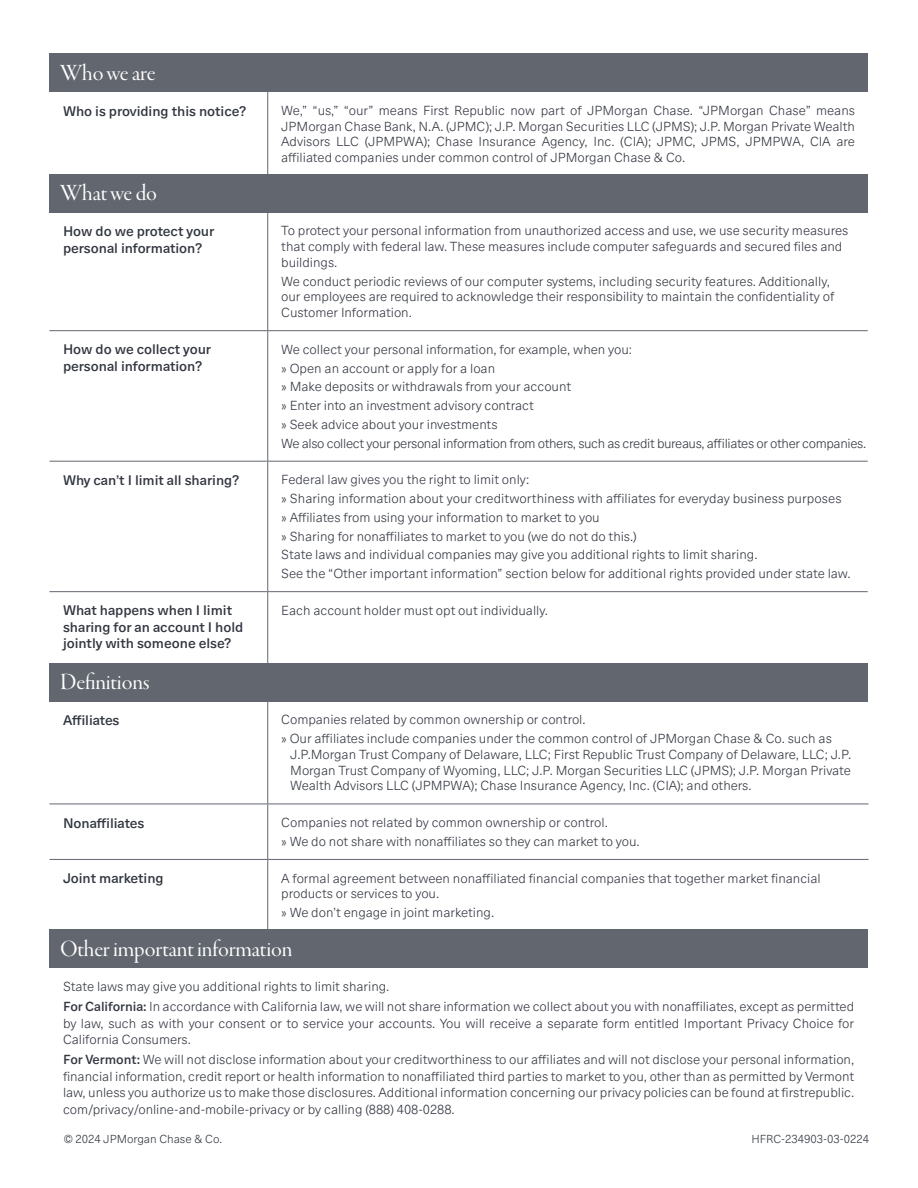
<style>
.page{position:relative;width:918px;height:1188px;background:#fff}
.page>*{position:absolute;margin:0;border:0;box-sizing:border-box;transform-origin:0 0}
.First_Disclosure_with_Rule__Superscript{font:24px "Garamond Premr Pro Disp";letter-spacing:-.005em;color:#fff}
.First_Disclosure_with_Rule__Superscript-2{font:500 13.5px/16.5px "FRB Neue Haas Unica";letter-spacing:-.005em;color:#323640}
.First_Disclosure_with_Rule__Superscript-3{font:300 12.75px/15.8px "FRB Neue Haas Unica";letter-spacing:-.005em;color:#323640}
.First_Disclosure_with_Rule__Superscript-4{font:300 12.75px "FRB Neue Haas Unica";letter-spacing:-.03em;color:#323640}
.Tracking_Number{font:300 11.25px "FRB Neue Haas Unica";letter-spacing:-.005em;color:#323640}
.s1{font-weight:500}
</style>
<div class="page">
<div style="left:50px;top:53px;width:818px;height:39px;background:#62666e"></div>
<div style="left:50px;top:174px;width:818px;height:38px;background:#62666e"></div>
<hr style="left:267px;top:212px;width:1px;height:118px;background:#62666e">
<hr style="left:50px;top:330px;width:218px;height:1px;background:#62666e">
<hr style="left:268px;top:330px;width:600px;height:1px;background:#62666e">
<hr style="left:267px;top:331px;width:1px;height:130px;background:#62666e">
<hr style="left:50px;top:461px;width:218px;height:1px;background:#62666e">
<hr style="left:268px;top:461px;width:600px;height:1px;background:#62666e">
<hr style="left:267px;top:462px;width:1px;height:129px;background:#62666e">
<hr style="left:50px;top:591px;width:218px;height:1px;background:#62666e">
<hr style="left:268px;top:591px;width:600px;height:1px;background:#62666e">
<hr style="left:267px;top:592px;width:1px;height:77px;background:#62666e">
<div style="left:50px;top:663px;width:818px;height:38px;background:#62666e"></div>
<hr style="left:267px;top:701px;width:1px;height:103px;background:#62666e">
<hr style="left:50px;top:804px;width:218px;height:1px;background:#62666e">
<hr style="left:268px;top:804px;width:600px;height:1px;background:#62666e">
<hr style="left:267px;top:804px;width:1px;height:55px;background:#62666e">
<hr style="left:50px;top:859px;width:218px;height:1px;background:#62666e">
<hr style="left:268px;top:859px;width:600px;height:1px;background:#62666e">
<hr style="left:267px;top:860px;width:1px;height:71px;background:#62666e">
<div style="left:50px;top:929px;width:818px;height:39px;background:#62666e"></div>
<hr style="left:267px;top:92px;width:1px;height:84px;background:#62666e">
<p class="First_Disclosure_with_Rule__Superscript" style="left:60px;top:60px;width:97px">Who we are</p>
<p class="First_Disclosure_with_Rule__Superscript-2" style="left:63px;top:103px;width:185px">Who is providing this notice?</p>
<p class="First_Disclosure_with_Rule__Superscript-3" style="left:281px;top:103px;width:575px;text-align:justify">We,” “us,” “our” means First Republic now part of JPMorgan Chase. “JPMorgan Chase” means JPMorgan Chase Bank, N.A. (JPMC); J.P. Morgan Securities LLC (JPMS); J.P. Morgan Private Wealth Advisors LLC (JPMPWA); Chase Insurance Agency, Inc. (CIA); JPMC, JPMS, JPMPWA, CIA are affiliated companies under common control of JPMorgan Chase &amp; Co.</p>
<p class="First_Disclosure_with_Rule__Superscript" style="left:60px;top:180px;width:99px">What we do</p>
<p class="First_Disclosure_with_Rule__Superscript-2" style="left:63px;top:223px;width:153px">How do we protect your personal information?</p>
<p class="First_Disclosure_with_Rule__Superscript-3" style="left:281px;top:223px;width:569px">To protect your personal information from unauthorized access and use, we use security measures that comply with federal law. These measures include computer safeguards and secured files and buildings.</p>
<p class="First_Disclosure_with_Rule__Superscript-3" style="left:281px;top:273px;width:555px">We conduct periodic reviews of our computer systems, including security features. Additionally, our employees are required to acknowledge their responsibility to maintain the confidentiality of<br>Customer Information.</p>
<p class="First_Disclosure_with_Rule__Superscript-2" style="left:63px;top:342px;width:150px">How do we collect your personal information?</p>
<p class="First_Disclosure_with_Rule__Superscript-3" style="left:281px;top:342px;width:352px">We collect your personal information, for example, when you:</p>
<p class="First_Disclosure_with_Rule__Superscript-3" style="left:281px;top:360px;width:215px">» Open an account or apply for a loan</p>
<p class="First_Disclosure_with_Rule__Superscript-3" style="left:281px;top:379px;width:291px">» Make deposits or withdrawals from your account</p>
<p class="First_Disclosure_with_Rule__Superscript-3" style="left:281px;top:398px;width:254px">» Enter into an investment advisory contract</p>
<p class="First_Disclosure_with_Rule__Superscript-3" style="left:281px;top:417px;width:218px">» Seek advice about your investments</p>
<p class="First_Disclosure_with_Rule__Superscript-4" style="left:281px;top:436px;width:586px">We also collect your personal information from others, such as credit bureaus, affiliates or other companies.</p>
<p class="First_Disclosure_with_Rule__Superscript-2" style="left:63px;top:472px;width:178px">Why can’t I limit all sharing?</p>
<p class="First_Disclosure_with_Rule__Superscript-3" style="left:281px;top:472px;width:249px">Federal law gives you the right to limit only:</p>
<p class="First_Disclosure_with_Rule__Superscript-3" style="left:281px;top:491px;width:562px">» Sharing information about your creditworthiness with affiliates for everyday business purposes</p>
<p class="First_Disclosure_with_Rule__Superscript-3" style="left:281px;top:510px;width:320px">» Affiliates from using your information to market to you</p>
<p class="First_Disclosure_with_Rule__Superscript-3" style="left:281px;top:528px;width:357px">» Sharing for nonaffiliates to market to you (we do not do this.)</p>
<p class="First_Disclosure_with_Rule__Superscript-3" style="left:281px;top:547px;width:478px">State laws and individual companies may give you additional rights to limit sharing.</p>
<p class="First_Disclosure_with_Rule__Superscript-3" style="left:281px;top:566px;width:571px">See the “Other important information” section below for additional rights provided under state law.</p>
<p class="First_Disclosure_with_Rule__Superscript-2" style="left:63px;top:603px;width:182px">What happens when I limit sharing for an account I hold jointly with someone else?</p>
<p class="First_Disclosure_with_Rule__Superscript-3" style="left:281px;top:603px;width:268px">Each account holder must opt out individually.</p>
<p class="First_Disclosure_with_Rule__Superscript" style="left:60px;top:669px;width:91px">Definitions</p>
<p class="First_Disclosure_with_Rule__Superscript-2" style="left:63px;top:712px;width:58px">Affiliates</p>
<p class="First_Disclosure_with_Rule__Superscript-3" style="left:281px;top:712px;width:306px">Companies related by common ownership or control.</p>
<p class="First_Disclosure_with_Rule__Superscript-3" style="left:290px;top:731px;width:563px;text-indent:-9px">» Our affiliates include companies under the common control of JPMorgan Chase &amp; Co. such as J.P.Morgan Trust Company of Delaware, LLC; First Republic Trust Company of Delaware, LLC; J.P.<br>Morgan Trust Company of Wyoming, LLC; J.P. Morgan Securities LLC (JPMS); J.P. Morgan Private Wealth Advisors LLC (JPMPWA); Chase Insurance Agency, Inc. (CIA); and others.</p>
<p class="First_Disclosure_with_Rule__Superscript-2" style="left:63px;top:815px;width:83px">Nonaffiliates</p>
<p class="First_Disclosure_with_Rule__Superscript-3" style="left:281px;top:815px;width:328px">Companies not related by common ownership or control.</p>
<p class="First_Disclosure_with_Rule__Superscript-3" style="left:281px;top:834px;width:360px">» We do not share with nonaffiliates so they can market to you.</p>
<p class="First_Disclosure_with_Rule__Superscript-2" style="left:63px;top:870px;width:102px">Joint marketing</p>
<p class="First_Disclosure_with_Rule__Superscript-3" style="left:281px;top:870px;width:541px">A formal agreement between nonaffiliated financial companies that together market financial products or services to you.</p>
<p class="First_Disclosure_with_Rule__Superscript-3" style="left:281px;top:905px;width:215px">» We don’t engage in joint marketing.</p>
<p class="First_Disclosure_with_Rule__Superscript" style="left:60px;top:936px;width:234px">Other important information</p>
<p class="First_Disclosure_with_Rule__Superscript-3" style="left:63px;top:979px;width:328px">State laws may give you additional rights to limit sharing.</p>
<p class="First_Disclosure_with_Rule__Superscript-3" style="left:63px;top:998px;width:793px;line-height:16.5px;text-align:justify"><span class="s1">For California:</span> In accordance with California law, we will not share information we collect about you with nonaffiliates, except as permitted by law, such as with your consent or to service your accounts. You will receive a separate form entitled Important Privacy Choice for California Consumers.</p>
<p class="First_Disclosure_with_Rule__Superscript-3" style="left:63px;top:1052px;width:793px;line-height:16.5px;text-align:justify"><span class="s1">For Vermont:</span> We will not disclose information about your creditworthiness to our affiliates and will not disclose your personal information, financial information, credit report or health information to nonaffiliated third parties to market to you, other than as permitted by Vermont law, unless you authorize us to make those disclosures. Additional information concerning our privacy policies can be found at firstrepublic. com/privacy/online-and-mobile-privacy or by calling (888) 408-0288.</p>
<p class="Tracking_Number" style="left:64px;top:1132px;width:160px">© 2024 JPMorgan Chase &amp; Co.</p>
<p class="Tracking_Number" style="left:751px;top:1132px;width:119px">HFRC-234903-03-0224</p>
</div>
